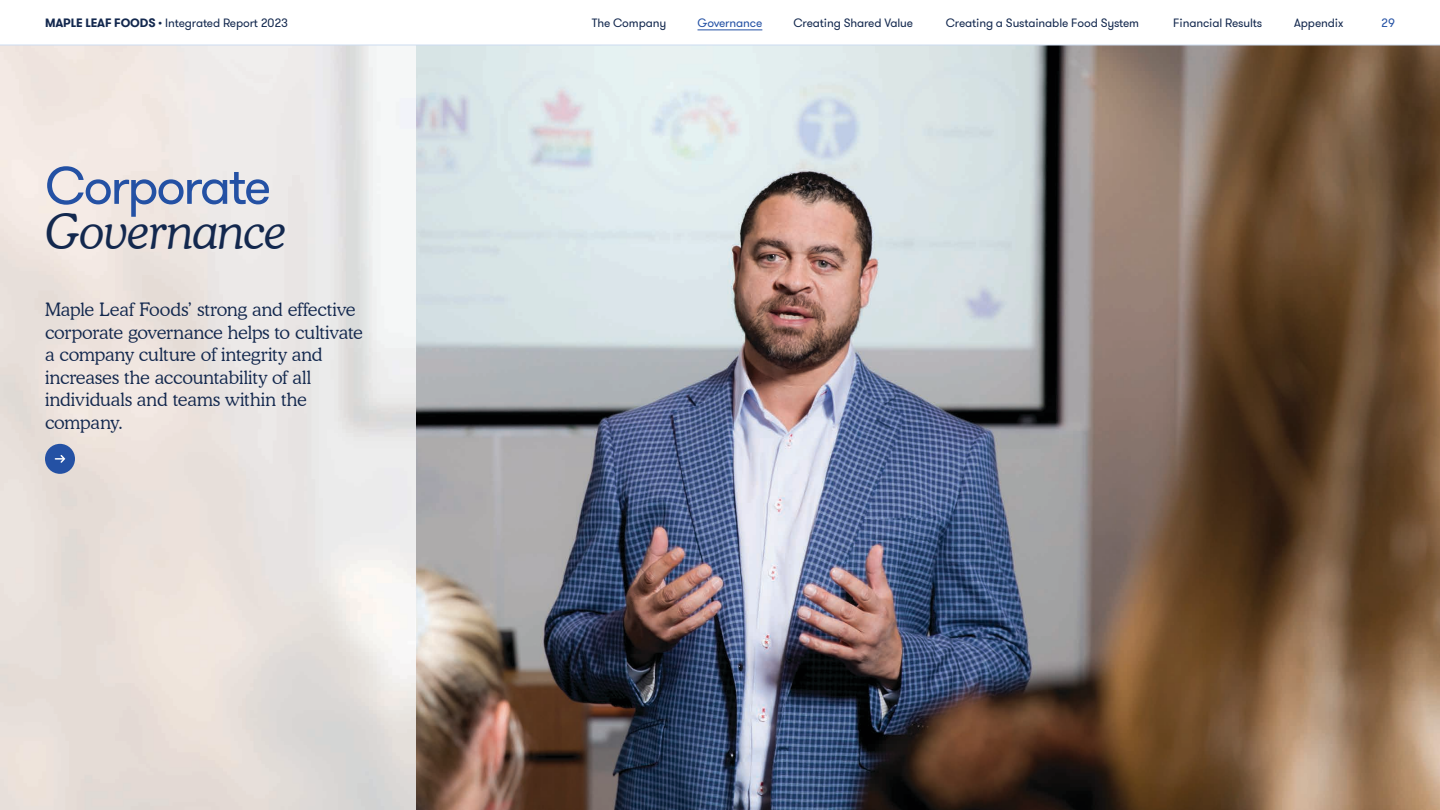
<style>
.page{position:relative;width:1440px;height:810px;background:#fff}
.page>*{position:absolute;margin:0;border:0;box-sizing:border-box;transform-origin:0 0}
._70_60_-_H3{font:52.5px "GT Walsheim";letter-spacing:-.045em;color:#2451a4}
._70_60_-_H3-2{font:italic 300 48px "Cooper BT";letter-spacing:-.015em;color:#13284e}
._24_5_30___H7_Cooper{font:300 18.38px/22.5px "Cooper BT";letter-spacing:-.005em;color:#13284e}
.t1{font:12px "GT Walsheim";letter-spacing:-.01em;color:#13284e}
.t2{font:12px "GT Walsheim";letter-spacing:-.01em;color:#2451a4}
.s1{font-weight:700}
</style>
<div class="page">
<img style="left:416px;top:46px;width:1024px;height:764px">
<div style="left:45px;top:444px;width:30px;height:30px;background:#2451a4;border-radius:50%"></div>
<svg style="left:55px;top:455px;width:11px;height:8px"></svg>
<hr style="left:0;top:45px;width:1440px;height:1px;background:#cddcf1">
<hr style="left:698px;top:30px;width:64px;height:1px;background:#2451a4">
<p class="t1" style="left:45px;top:15px;width:245px"><span class="s1">MAPLE LEAF FOODS</span> • Integrated Report 2023</p>
<p class="t1" style="left:592px;top:15px;width:76px">The Company</p>
<p class="t2" style="left:698px;top:15px;width:66px">Governance</p>
<p class="t1" style="left:793px;top:15px;width:121px">Creating Shared Value</p>
<p class="t1" style="left:946px;top:15px;width:195px">Creating a Sustainable Food System</p>
<p class="t1" style="left:1173px;top:15px;width:91px">Financial Results</p>
<p class="t1" style="left:1294px;top:15px;width:51px">Appendix</p>
<p class="t2" style="left:1381px;top:15px;width:15px">29</p>
<p class="_70_60_-_H3" style="left:45px;top:152px;width:228px">Corporate</p>
<p class="_70_60_-_H3-2" style="left:45px;top:203px;width:243px">Governance</p>
<p class="_24_5_30___H7_Cooper" style="left:45px;top:298px;width:319px">Maple Leaf Foods’ strong and effective corporate governance helps to cultivate a company culture of integrity and increases the accountability of all individuals and teams within the company.</p>
</div>
